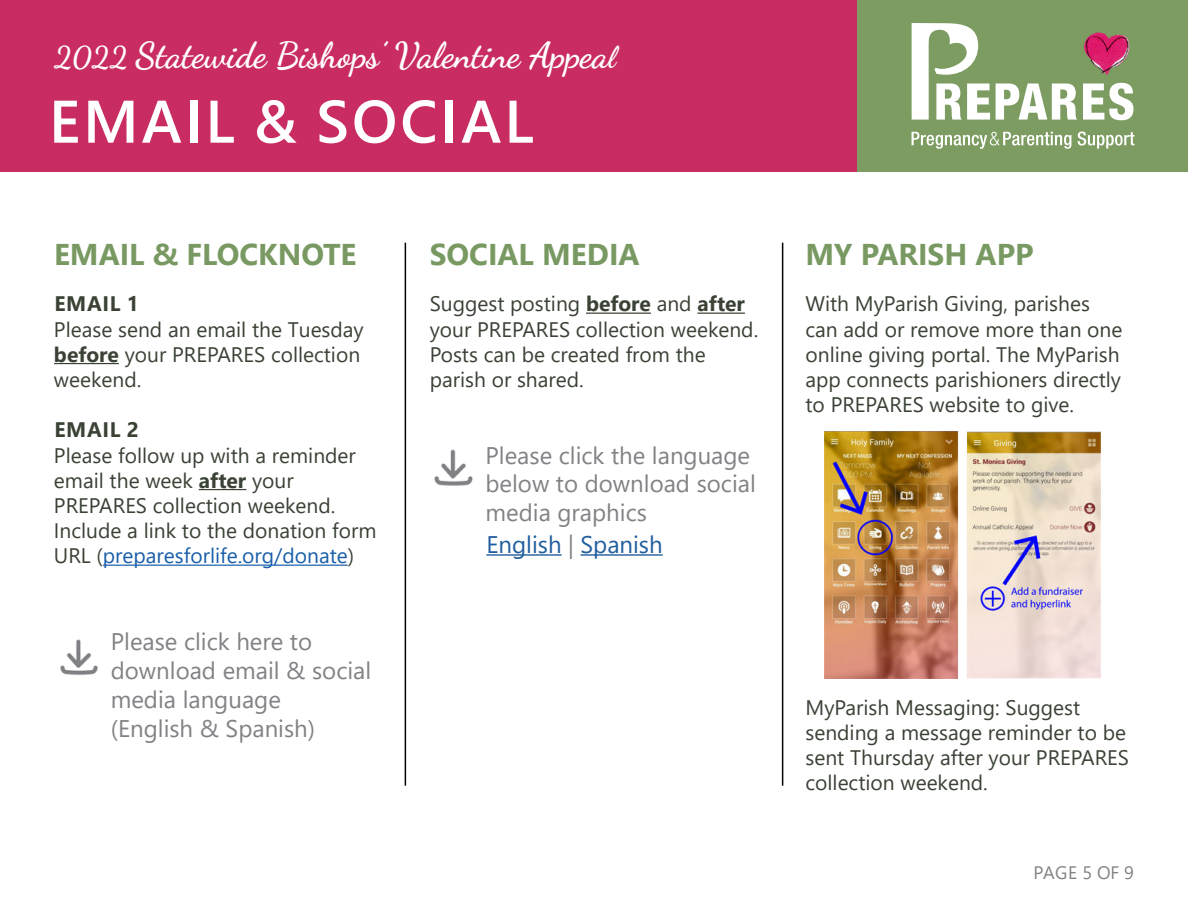
<style>
.page{position:relative;width:1188px;height:918px;background:#fff}
.page>*{position:absolute;margin:0;border:0;box-sizing:border-box;transform-origin:0 0}
.t1{font:600 60px "Segoe UI";letter-spacing:.05em;color:#fff}
.t2{font:36px "Dancing Script";color:#fff}
.t3{font:700 30px "Segoe UI";color:#799962}
.t4{font:24px/28.8px "Segoe UI";color:#818285}
.t5{font:24px "Segoe UI";color:#215e9e}
.t6{font:21px/25.2px "Segoe UI";color:#3a4235}
.t7{font:700 21px "Segoe UI";letter-spacing:.035em;color:#3a4235}
.t8{font:18px "Segoe UI";letter-spacing:.01em;color:#818285}
.s1{font-size:30px}
.s2{font-weight:700}
.s3{color:#1a5fab}
.s4{color:#818285}
</style>
<div class="page">
<div style="left:0;top:0;width:858px;height:172px;background:#c92c62"></div>
<div style="left:858px;top:0;width:330px;height:172px;background:#7d9c61"></div>
<svg style="left:912px;top:132px;width:159px;height:17px"></svg>
<svg style="left:1078px;top:132px;width:57px;height:17px"></svg>
<svg style="left:996px;top:83px;width:81px;height:37px"></svg>
<svg style="left:1083px;top:83px;width:51px;height:37px"></svg>
<svg style="left:912px;top:23px;width:78px;height:97px"></svg>
<img style="left:1083px;top:32px;width:47px;height:44px">
<hr style="left:54px;top:363px;width:65px;height:1px;background:#3a4235">
<hr style="left:199px;top:489px;width:47px;height:1px;background:#3a4235">
<hr style="left:103px;top:565px;width:245px;height:1px;background:#1a5fab">
<hr style="left:586px;top:313px;width:65px;height:1px;background:#3a4235">
<hr style="left:697px;top:313px;width:48px;height:1px;background:#3a4235">
<hr style="left:405px;top:243px;width:1px;height:543px;background:#000">
<hr style="left:782px;top:243px;width:1px;height:543px;background:#000">
<img style="left:60px;top:639px;width:38px;height:36px">
<img style="left:825px;top:431px;width:275px;height:247px">
<img style="left:434px;top:449px;width:39px;height:37px">
<hr style="left:486px;top:554px;width:76px;height:2px;background:#215e9e">
<hr style="left:581px;top:554px;width:82px;height:2px;background:#215e9e">
<h2 class="t2" style="left:54px;top:41px;width:563px"><span class="s1">2022</span> Statewide Bishops’ Valentine Appea<span class="s1">l</span></h2>
<h1 class="t1" style="left:49px;top:98px;width:486px">EMAIL &amp; SOCIAL</h1>
<h3 class="t3" style="left:54px;top:242px;width:304px">EMAIL &amp; FLOCKNOTE</h3>
<p class="t7" style="left:54px;top:296px;width:86px">EMAIL 1</p>
<p class="t6" style="left:54px;top:318px;width:311px">Please send an email the Tuesday <span class="s2">before</span> your PREPARES collection weekend.</p>
<p class="t7" style="left:54px;top:422px;width:86px">EMAIL 2</p>
<p class="t6" style="left:54px;top:444px;width:324px">Please follow up with a reminder email the week <span class="s2">after</span> your<br>PREPARES collection weekend.<br>Include a link to the donation form<br>URL (<span class="s3">preparesforlife.org/donate</span>)</p>
<p class="t4" style="left:111px;top:630px;width:262px">Please click here to download email &amp; social media language<br>(English &amp; Spanish)</p>
<h3 class="t3" style="left:430px;top:242px;width:211px">SOCIAL MEDIA</h3>
<p class="t6" style="left:430px;top:293px;width:330px">Suggest posting <span class="s2">before</span> and <span class="s2">after </span>your PREPARES collection weekend.<br>Posts can be created from the parish or shared.</p>
<p class="t4" style="left:486px;top:443px;width:272px">Please click the language below to download social media graphics</p>
<p class="t5" style="left:486px;top:535px;width:178px">English <span class="s4">|</span> Spanish</p>
<h3 class="t3" style="left:806px;top:242px;width:230px">MY PARISH APP</h3>
<p class="t6" style="left:806px;top:293px;width:318px">With MyParish Giving, parishes can add or remove more than one online giving portal. The MyParish app connects parishioners directly to PREPARES website to give.</p>
<p class="t6" style="left:806px;top:696px;width:325px">MyParish Messaging: Suggest sending a message reminder to be sent Thursday after your PREPARES collection weekend.</p>
<p class="t8" style="left:1034px;top:865px;width:102px">PAGE 5 OF 9</p>
</div>
